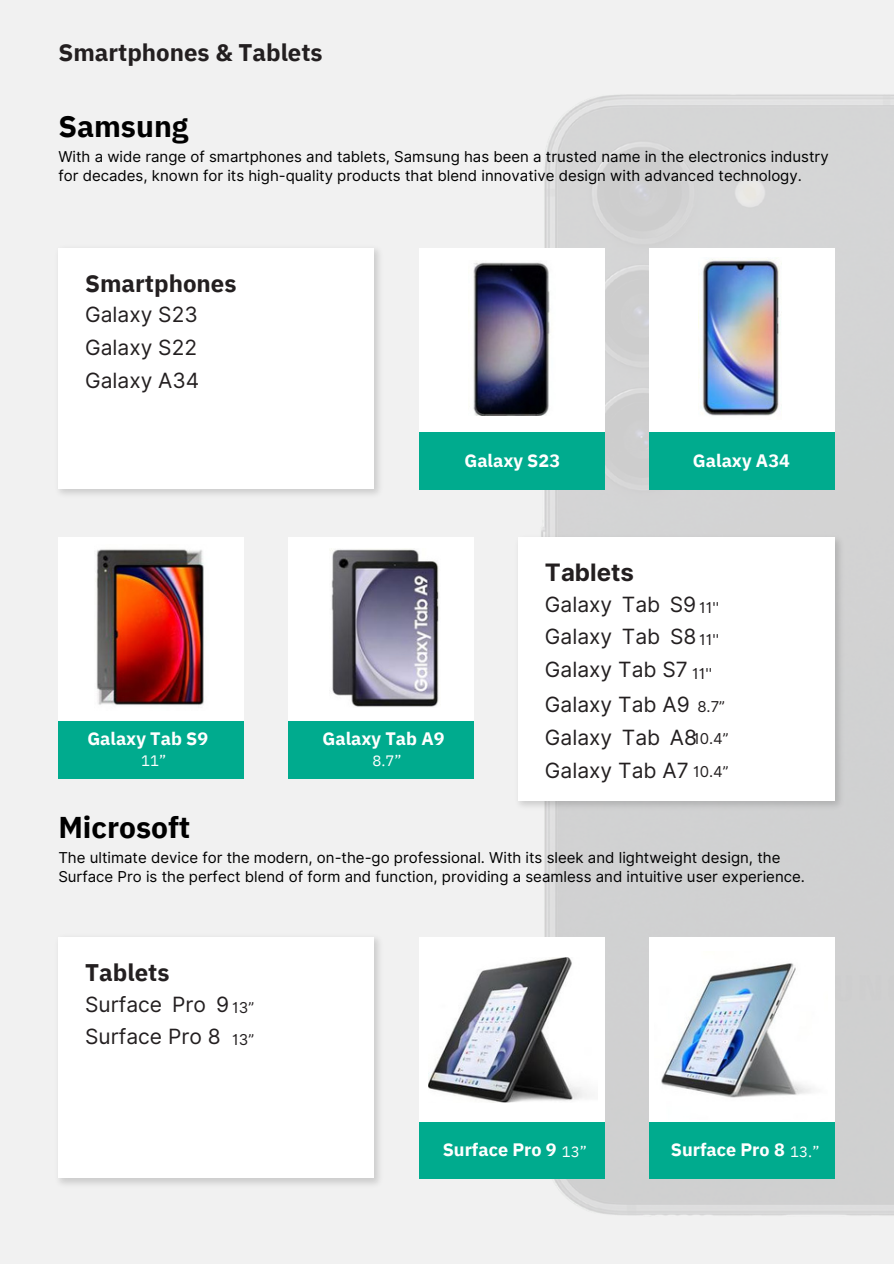
<style>
.page{position:relative;width:894px;height:1264px;background:#fff}
.page>*{position:absolute;margin:0;border:0;box-sizing:border-box;transform-origin:0 0}
.t1{font:700 30px "IBM Plex Sans";color:#000}
.t2{font:700 24px "IBM Plex Sans";color:#231f20}
.t3{font:700 24px "Inter";color:#231f20}
.t4{font:21px/32.7px "Inter";color:#231f20}
.t5{font:700 18px "IBM Plex Sans";color:#fff}
.t6{font:15px/19.2px "Inter";color:#000}
.t7{font:15px/32.7px "Inter";color:#231f20}
.t8{font:15px "IBM Plex Sans";color:#fff}
</style>
<div class="page">
<div style="left:0;top:0;width:893px;height:1263px;background:#f1f1f1"></div>
<img style="left:444px;top:94px;width:449px;height:1122px">
<img style="left:59px;top:248px;width:321px;height:247px">
<div style="left:58px;top:537px;width:185px;height:185px;background:#fff"></div>
<div style="left:58px;top:722px;width:185px;height:56px;background:#00ab8e"></div>
<div style="left:58px;top:248px;width:315px;height:241px;background:#fff"></div>
<div style="left:288px;top:537px;width:185px;height:185px;background:#fff"></div>
<div style="left:288px;top:722px;width:185px;height:56px;background:#00ab8e"></div>
<div style="left:419px;top:248px;width:185px;height:185px;background:#fff"></div>
<div style="left:419px;top:433px;width:185px;height:56px;background:#00ab8e"></div>
<div style="left:648px;top:248px;width:185px;height:185px;background:#fff"></div>
<div style="left:648px;top:433px;width:185px;height:56px;background:#00ab8e"></div>
<img style="left:511px;top:531px;width:336px;height:282px">
<div style="left:518px;top:537px;width:315px;height:263px;background:#fff"></div>
<img style="left:59px;top:937px;width:321px;height:248px">
<div style="left:58px;top:937px;width:315px;height:241px;background:#fff"></div>
<div style="left:419px;top:937px;width:185px;height:185px;background:#fff"></div>
<div style="left:419px;top:1122px;width:185px;height:56px;background:#00ab8e"></div>
<div style="left:648px;top:937px;width:185px;height:185px;background:#fff"></div>
<div style="left:648px;top:1122px;width:185px;height:56px;background:#00ab8e"></div>
<img style="left:428px;top:957px;width:162px;height:145px">
<img style="left:473px;top:262px;width:77px;height:153px">
<img style="left:698px;top:258px;width:83px;height:158px">
<img style="left:95px;top:549px;width:109px;height:156px">
<img style="left:331px;top:549px;width:108px;height:158px">
<img style="left:661px;top:963px;width:151px;height:135px">
<p class="t2" style="left:58px;top:36px;width:266px">Smartphones &amp; Tablets</p>
<p class="t1" style="left:58px;top:106px;width:132px">Samsung</p>
<h2 class="t6" style="left:58px;top:147px;width:771px">With a wide range of smartphones and tablets, Samsung has been a trusted name in the electronics industry for decades, known for its high-quality products that blend innovative design with advanced technology.</h2>
<p class="t2" style="left:85px;top:267px;width:153px">Smartphones</p>
<p class="t4" style="left:85px;top:298px;width:116px;text-align:justify">Galaxy S23<br>Galaxy S22<br>Galaxy A34</p>
<h3 class="t5" style="left:464px;top:448px;width:97px">Galaxy S23</h3>
<h2 class="t5" style="left:692px;top:448px;width:98px">Galaxy A34</h2>
<p class="t5" style="left:87px;top:726px;width:122px">Galaxy Tab S9</p>
<p class="t5" style="left:322px;top:726px;width:123px">Galaxy Tab A9</p>
<p class="t8" style="left:141px;top:750px;width:27px">11”</p>
<p class="t8" style="left:372px;top:750px;width:31px">8.7”</p>
<p class="t3" style="left:545px;top:558px;width:90px">Tablets</p>
<p class="t4" style="left:545px;top:587px;width:153px;text-align:justify">Galaxy Tab S9<br>Galaxy Tab S8<br>Galaxy Tab S7</p>
<h3 class="t4" style="left:545px;top:688px;width:146px">Galaxy Tab A9</h3>
<p class="t4" style="left:545px;top:721px;width:153px">Galaxy Tab A8<br>Galaxy Tab A7</p>
<h3 class="t7" style="left:699px;top:590px;width:21px">11''<br>11''</h3>
<p class="t7" style="left:692px;top:656px;width:21px">11''</p>
<p class="t7" style="left:693px;top:689px;width:37px">8.7”<br>10.4”<br>10.4”</p>
<p class="t1" style="left:58px;top:807px;width:134px">Microsoft</p>
<h2 class="t6" style="left:58px;top:848px;width:748px">The ultimate device for the modern, on-the-go professional. With its sleek and lightweight design, the<br>Surface Pro is the perfect blend of form and function, providing a seamless and intuitive user experience.</h2>
<h3 class="t2" style="left:85px;top:956px;width:86px">Tablets</h3>
<h3 class="t4" style="left:85px;top:987px;width:146px">Surface Pro 9<br>Surface Pro 8</h3>
<p class="t7" style="left:232px;top:990px;width:23px">13”<br>13”</p>
<p class="t5" style="left:442px;top:1137px;width:115px">Surface Pro 9</p>
<p class="t5" style="left:670px;top:1137px;width:115px">Surface Pro 8</p>
<p class="t8" style="left:561px;top:1141px;width:27px">13”</p>
<h3 class="t8" style="left:790px;top:1141px;width:31px">13.”</h3>
</div>
